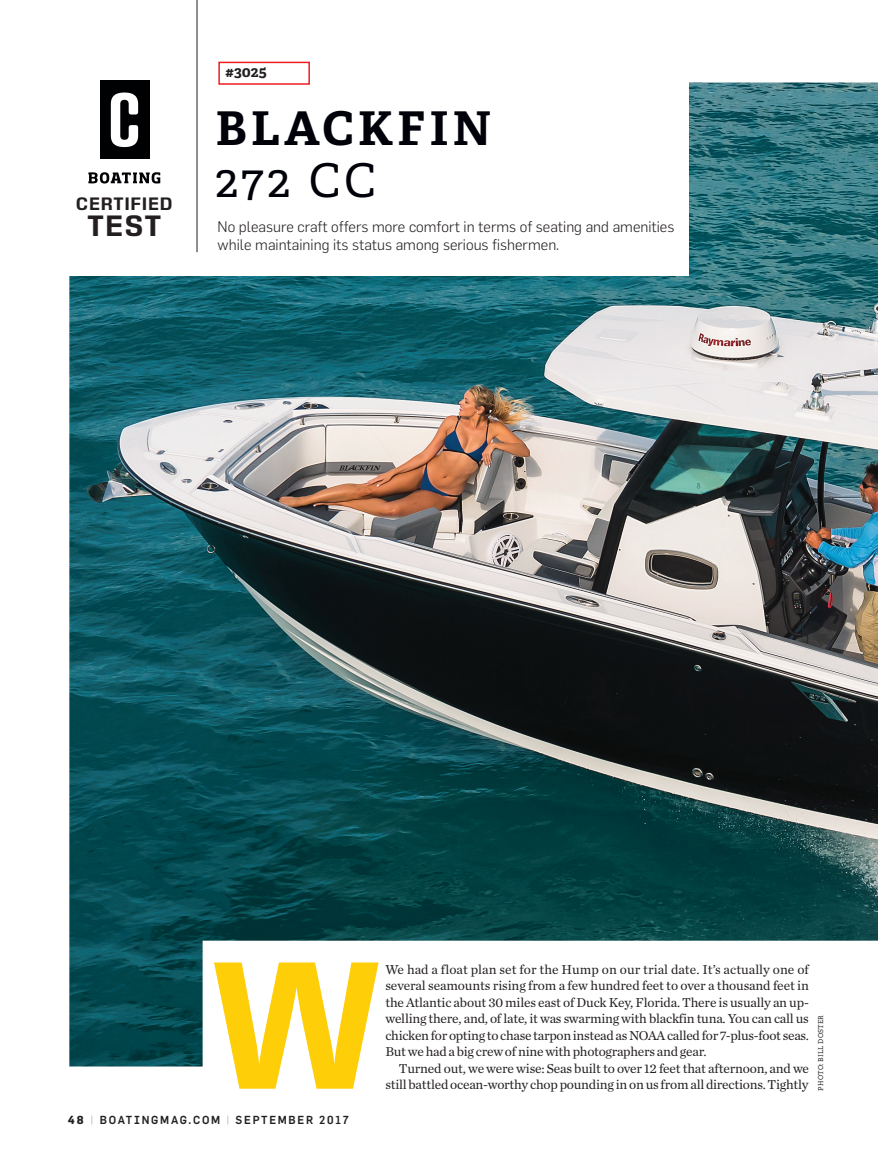
<style>
.page{position:relative;width:878px;height:1161px;background:#fff}
.page>*{position:absolute;margin:0;border:0;box-sizing:border-box;transform-origin:0 0}
.t1{font:700 166.35px "DDT Rg";color:#fece08}
.t2{font:600 74.4px "Atrament";color:#fff}
.Sidebar_Hed{font:700 46.5px "Adelle Basic";letter-spacing:.09em;color:#010209}
.Sidebar_Hed-2{font:46.5px "Adelle Basic";color:#010209}
.t3{font:700 27px "DDT Rg";color:#231f20}
.t4{font:700 16.5px "DDT Rg";letter-spacing:.08em;color:#231f20}
.t5{font:300 15px/18px "Flama";color:#231f20}
.t6{font:700 15px "Adelle Basic";color:#231f20}
.t7{font:13.5px/16.5px "Chronicle Text G1";letter-spacing:-.015em;color:#231f20;text-align:justify}
.t8{font:500 11.4px "Flama";letter-spacing:.16em;color:#231f20;scale:.95 1}
.Photo_Credit{font:6.75px "Adelle Basic";letter-spacing:.03em;color:#231f20}
.s1{font-weight:700}
.s2{font-weight:100}
</style>
<div class="page">
<img style="left:69px;top:82px;width:809px;height:984px">
<div style="left:54px;top:13px;width:634px;height:263px;background:#fff"></div>
<div style="left:218px;top:62px;width:92px;height:23px;border:2px solid #ee1d23"></div>
<hr style="left:197px;top:0;width:1px;height:252px;background:#231f20">
<div style="left:100px;top:80px;width:49px;height:79px;background:#000103"></div>
<svg style="left:88px;top:172px;width:72px;height:12px"></svg>
<p class="t2" style="left:108px;top:73px;width:35px">C</p>
<p class="t4" style="left:76px;top:193px;width:98px">CERTIFIED</p>
<p class="t3" style="left:88px;top:209px;width:74px">TEST</p>
<p class="t6" style="left:225px;top:62px;width:43px">#3025</p>
<p class="Sidebar_Hed" style="left:216px;top:99px;width:277px">BLACKFIN</p>
<p class="Sidebar_Hed-2" style="left:216px;top:152px;width:162px">272 CC</p>
<p class="t5" style="left:218px;top:218px;width:458px">No pleasure craft offers more comfort in terms of seating and amenities while maintaining its status among serious fishermen.</p>
<p class="t1" style="left:211px;top:927px;width:171px">W</p>
<p class="t7" style="left:385px;top:960px;width:425px">We had a float plan set for the Hump on our trial date. It’s actually one of several seamounts rising from a few hundred feet to over a thousand feet in the Atlantic about 30 miles east of Duck Key, Florida. There is usually an up&shy;welling there, and, of late, it was swarming with blackfin tuna. You can call us chicken for opting to chase tarpon instead as NOAA called for 7-plus-foot seas.<br>But we had a big crew of nine with photographers and gear.</p>
<p class="t7" style="left:399px;top:1059px;width:412px">Turned out, we were wise: Seas built to over 12 feet that afternoon, and we</p>
<p class="t7" style="left:385px;top:1076px;width:424px">still battled ocean-worthy chop pounding in on us from all directions. Tightly</p>
<p class="Photo_Credit" style="left:816px;top:1091px;width:77px;rotate:-90deg">PHOTO: BILL DOSTER</p>
<p class="t8" style="left:68px;top:1114px;width:297px"><span class="s1">48</span> <span class="s2">|</span> BOATINGMAG.COM <span class="s2">|</span> SEPTEMBER 2017</p>
</div>
